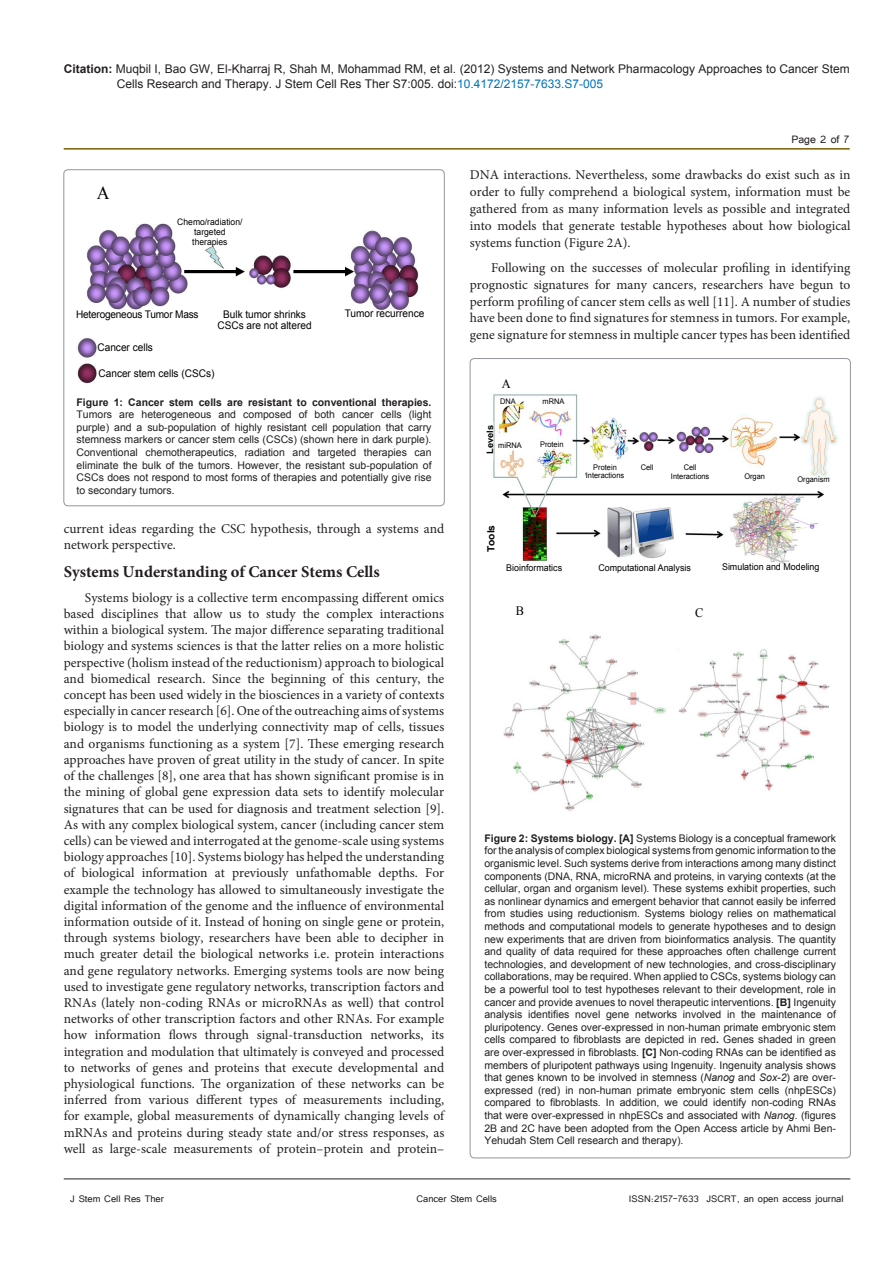
<style>
.page{position:relative;width:893px;height:1263px;background:#fff}
.page>*{position:absolute;margin:0;border:0;box-sizing:border-box;transform-origin:0 0}
.t1{font:18.45px "Times New Roman";color:#000;scale:.96 1}
.t2{font:700 16.5px "Minion Pro";color:#231f20}
.t3{font:13.5px/16.2px "Minion Pro";color:#231f20;text-align:justify}
.t4{font:13.5px "Tunga";color:#231f20}
.t5{font:12.9px "Times New Roman";color:#000;scale:.96 1}
.t6{font:12px/15px "Arial";color:#231f20}
.t7{font:12px "Tunga";color:#231f20}
.t8{font:10.5px/12.6px "Arial";color:#231f20;text-align:justify}
.t9{font:10.5px/10.8px "Arial";color:#000;text-align:center;scale:.96 1}
.t10{font:10.5px "Arial";letter-spacing:-.02em;color:#000;scale:.96 1}
.t11{font:700 9.9px "Arial";color:#000;scale:1.04 1}
.t12{font:9.3px "Arial";color:#000;scale:.96 1}
.t13{font:9px/9.8px "Arial";color:#000;text-align:center;scale:.96 1}
.t14{font:700 8.85px "Arial";color:#000;scale:1.04 1}
.t15{font:7.8px/8.2px "Arial";color:#000;text-align:center;scale:.96 1}
.s1{font-weight:700}
.s2{color:#0072bc}
.s3{font-style:italic}
</style>
<div class="page">
<hr style="left:64px;top:148px;width:786px;height:2px;background:#7f5c00">
<hr style="left:64px;top:1179px;width:786px;height:1px;background:#231f20">
<div style="left:64px;top:170px;width:380px;height:336px;border:1px solid #939598;border-radius:4px"></div>
<img style="left:86px;top:223px;width:333px;height:79px">
<svg style="left:77px;top:302px;width:332px;height:82px"></svg>
<svg style="left:166px;top:223px;width:84px;height:26px"></svg>
<img style="left:493px;top:394px;width:346px;height:124px">
<img style="left:503px;top:634px;width:327px;height:177px">
<img style="left:493px;top:418px;width:74px;height:42px">
<svg style="left:582px;top:461px;width:254px;height:29px"></svg>
<img style="left:521px;top:518px;width:297px;height:46px">
<svg style="left:493px;top:394px;width:78px;height:13px"></svg>
<p class="t6" style="left:117px;top:61px;width:734px;text-indent:-53px"><span class="s1">Citation:</span> Muqbil I, Bao GW, El-Kharraj R, Shah M, Mohammad RM, et al. (2012) Systems and Network Pharmacology Approaches to Cancer Stem<br>Cells Research and Therapy. J Stem Cell Res Ther S7:005. doi:<span class="s2">10.4172/2157-7633.S7-005</span></p>
<p class="t1" style="left:97px;top:180px;width:15px">A</p>
<p class="t13" style="left:177px;top:218px;width:69px">Chemo/radiation/ targeted therapies</p>
<p class="t10" style="left:76px;top:307px;width:129px">Heterogeneous Tumor Mass</p>
<p class="t9" style="left:345px;top:308px;width:85px">Tumor recurrence</p>
<p class="t9" style="left:97px;top:342px;width:59px">Cancer cells</p>
<p class="t9" style="left:99px;top:368px;width:122px">Cancer stem cells (CSCs)</p>
<p class="t8" style="left:77px;top:396px;width:357px"><span class="s1">Figure 1: Cancer stem cells are resistant to conventional therapies.<br></span>Tumors are heterogeneous and composed of both cancer cells (light purple) and a sub-population of highly resistant cell population that carry stemness markers or cancer stem cells (CSCs) (shown here in dark purple).<br>Conventional chemotherapeutics, radiation and targeted therapies can eliminate the bulk of the tumors. However, the resistant sub-population of CSCs does not respond to most forms of therapies and potentially give rise to secondary tumors.</p>
<p class="t9" style="left:217px;top:309px;width:100px">Bulk tumor shrinks<br>CSCs are not altered</p>
<p class="t3" style="left:64px;top:520px;width:382px">current ideas regarding the CSC hypothesis, through a systems and network perspective.</p>
<p class="t2" style="left:64px;top:560px;width:318px">Systems Understanding of Cancer Stems Cells</p>
<p class="t3" style="left:64px;top:589px;width:382px;text-indent:21px">Systems biology is a collective term encompassing different omics based disciplines that allow us to study the complex interactions within a biological system. The major difference separating traditional biology and systems sciences is that the latter relies on a more holistic perspective (holism instead of the reductionism) approach to biological and biomedical research. Since the beginning of this century, the concept has been used widely in the biosciences in a variety of contexts especially in cancer research [6]. One of the outreaching aims of systems biology is to model the underlying connectivity map of cells, tissues and organisms functioning as a system [7]. These emerging research approaches have proven of great utility in the study of cancer. In spite of the challenges [8], one area that has shown significant promise is in the mining of global gene expression data sets to identify molecular signatures that can be used for diagnosis and treatment selection [9].<br>As with any complex biological system, cancer (including cancer stem cells) can be viewed and interrogated at the genome-scale using systems biology approaches [10]. Systems biology has helped the understanding of biological information at previously unfathomable depths. For example the technology has allowed to simultaneously investigate the digital information of the genome and the influence of environmental information outside of it. Instead of honing on single gene or protein, through systems biology, researchers have been able to decipher in much greater detail the biological networks i.e. protein interactions and gene regulatory networks. Emerging systems tools are now being used to investigate gene regulatory networks, transcription factors and RNAs (lately non-coding RNAs or microRNAs as well) that control networks of other transcription factors and other RNAs. For example how information flows through signal-transduction networks, its integration and modulation that ultimately is conveyed and processed to networks of genes and proteins that execute developmental and physiological functions. The organization of these networks can be inferred from various different types of measurements including, for example, global measurements of dynamically changing levels of mRNAs and proteins during steady state and/or stress responses, as well as large-scale measurements of protein–protein and protein–</p>
<p class="t4" style="left:791px;top:131px;width:59px">Page 2 of 7</p>
<p class="t3" style="left:470px;top:167px;width:382px;line-height:16.8px">DNA interactions. Nevertheless, some drawbacks do exist such as in order to fully comprehend a biological system, information must be gathered from as many information levels as possible and integrated into models that generate testable hypotheses about how biological systems function (Figure 2A).</p>
<p class="t3" style="left:470px;top:259px;width:382px;line-height:16.8px;text-indent:21px">Following on the successes of molecular profiling in identifying prognostic signatures for many cancers, researchers have begun to perform profiling of cancer stem cells as well [11]. A number of studies have been done to find signatures for stemness in tumors. For example, gene signature for stemness in multiple cancer types has been identified</p>
<p class="t5" style="left:502px;top:375px;width:11px">A</p>
<p class="t15" style="left:500px;top:397px;width:18px">DNA</p>
<p class="t15" style="left:543px;top:397px;width:24px">mRNA</p>
<p class="t15" style="left:498px;top:441px;width:26px">miRNA</p>
<p class="t15" style="left:540px;top:441px;width:26px">Protein</p>
<p class="t14" style="left:484px;top:454px;width:29px;rotate:-90deg">Levels</p>
<p class="t11" style="left:484px;top:551px;width:27px;rotate:-90deg">Tools</p>
<p class="t15" style="left:586px;top:463px;width:41px">Protein<br>Interactions</p>
<p class="t15" style="left:641px;top:463px;width:15px">Cell</p>
<p class="t15" style="left:671px;top:464px;width:41px">Cell<br>Interactions</p>
<p class="t15" style="left:744px;top:472px;width:23px">Organ</p>
<p class="t15" style="left:797px;top:475px;width:35px">Organism</p>
<p class="t12" style="left:506px;top:561px;width:60px">Bioinformatics</p>
<p class="t12" style="left:598px;top:561px;width:98px">Computational Analysis</p>
<p class="t12" style="left:722px;top:561px;width:103px">Simulation and Modeling</p>
<p class="t5" style="left:516px;top:602px;width:10px">B</p>
<p class="t5" style="left:695px;top:603px;width:10px">C</p>
<p class="t8" style="left:484px;top:832px;width:353px"><span class="s1">Figure 2: Systems biology. [A]</span> Systems Biology is a conceptual framework for the analysis of complex biological systems from genomic information to the organismic level. Such systems derive from interactions among many distinct components (DNA, RNA, microRNA and proteins, in varying contexts (at the cellular, organ and organism level). These systems exhibit properties, such as nonlinear dynamics and emergent behavior that cannot easily be inferred from studies using reductionism. Systems biology relies on mathematical methods and computational models to generate hypotheses and to design new experiments that are driven from bioinformatics analysis. The quantity and quality of data required for these approaches often challenge current technologies, and development of new technologies, and cross-disciplinary collaborations, may be required. When applied to CSCs, systems biology can be a powerful tool to test hypotheses relevant to their development, role in cancer and provide avenues to novel therapeutic interventions. <span class="s1">[B]</span> Ingenuity analysis identifies novel gene networks involved in the maintenance of pluripotency. Genes over-expressed in non-human primate embryonic stem cells compared to fibroblasts are depicted in red<span class="s1">.</span> Genes shaded in green are over-expressed in fibroblasts. <span class="s1">[C]</span> Non-coding RNAs can be identified as members of pluripotent pathways using Ingenuity. Ingenuity analysis shows that genes known to be involved in stemness (<span class="s3">Nanog</span> and <span class="s3">Sox-2</span>) are over&shy;expressed (red) in non-human primate embryonic stem cells (nhpESCs) compared to fibroblasts. In addition, we could identify non-coding RNAs that were over-expressed in nhpESCs and associated with <span class="s3">Nanog</span>. (figures 2B and 2C have been adopted from the Open Access article by Ahmi Ben-Yehudah Stem Cell research and therapy).</p>
<p class="t7" style="left:70px;top:1190px;width:95px">J Stem Cell Res Ther</p>
<p class="t7" style="left:416px;top:1190px;width:82px">Cancer Stem Cells</p>
<p class="t7" style="left:629px;top:1190px;width:216px">ISSN:2157-7633 JSCRT, an open access journal</p>
</div>
